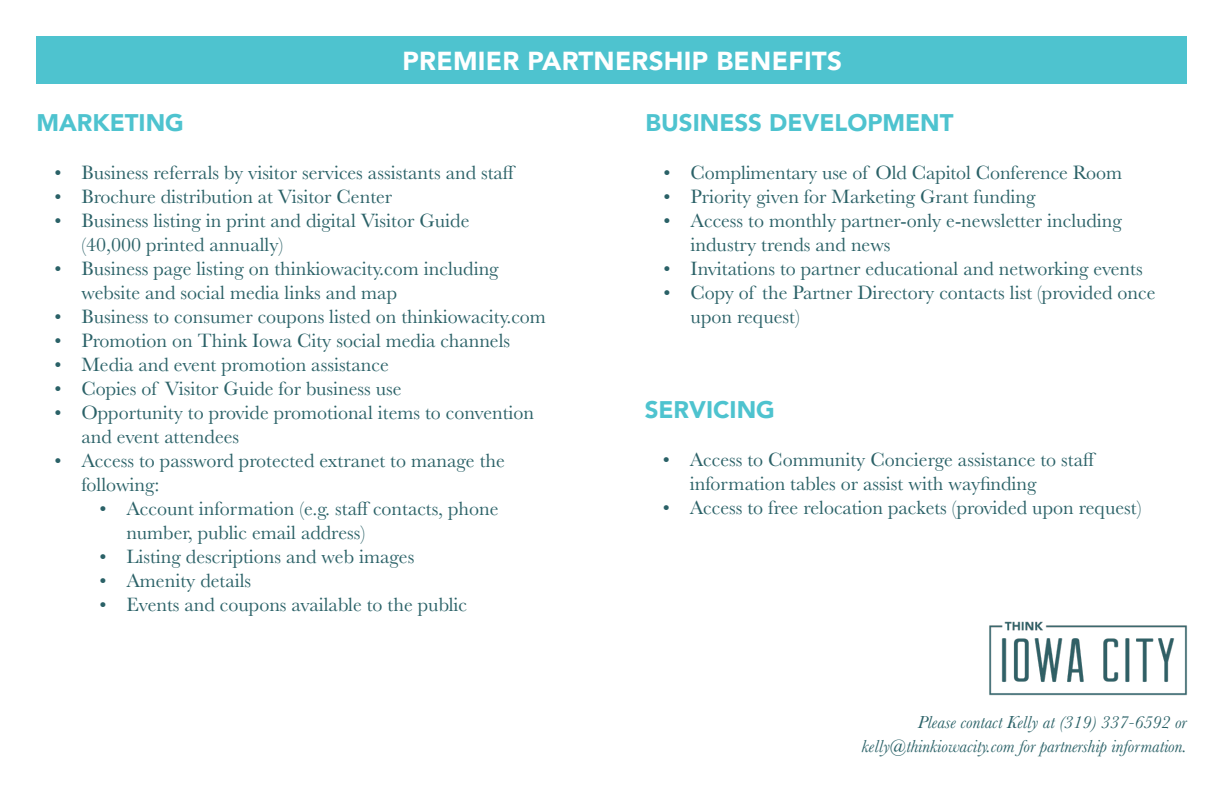
<style>
.page{position:relative;width:1224px;height:792px;background:#fff}
.page>*{position:absolute;margin:0;border:0;box-sizing:border-box;transform-origin:0 0}
.t1{font:900 26px "Avenir";letter-spacing:.01em;color:#fff}
.t2{font:900 24px "Avenir";color:#4ec3cf}
.t3{font:20px/24px "Baskerville";color:#2a6167}
.t4{font:italic 18px "Baskerville";color:#2a6167}
</style>
<div class="page">
<div style="left:36px;top:36px;width:1151px;height:48px;background:#4ec3cf"></div>
<img style="left:989px;top:621px;width:198px;height:75px">
<p class="t1" style="left:403px;top:39px;width:441px">PREMIER PARTNERSHIP BENEFITS</p>
<p class="t2" style="left:36px;top:102px;width:149px">MARKETING</p>
<p class="t3" style="left:54px;top:161px;width:463px">• Business referrals by visitor services assistants and staff</p>
<p class="t3" style="left:54px;top:185px;width:339px">• Brochure distribution at Visitor Center</p>
<p class="t3" style="left:54px;top:209px;width:417px">• Business listing in print and digital Visitor Guide</p>
<p class="t3" style="left:81px;top:233px;width:203px">(40,000 printed annually)</p>
<p class="t3" style="left:81px;top:257px;width:419px;text-indent:-27px">• Business page listing on thinkiowacity.com including website and social media links and map</p>
<p class="t3" style="left:54px;top:305px;width:493px">• Business to consumer coupons listed on thinkiowacity.com</p>
<p class="t3" style="left:54px;top:329px;width:457px">• Promotion on Think Iowa City social media channels</p>
<p class="t3" style="left:54px;top:353px;width:336px">• Media and event promotion assistance</p>
<p class="t3" style="left:54px;top:377px;width:349px">• Copies of Visitor Guide for business use</p>
<p class="t3" style="left:81px;top:401px;width:454px;text-indent:-27px">• Opportunity to provide promotional items to convention and event attendees</p>
<p class="t3" style="left:81px;top:449px;width:425px;text-indent:-27px">• Access to password protected extranet to manage the following:</p>
<p class="t3" style="left:126px;top:497px;width:374px;text-indent:-27px">• Account information (e.g. staff contacts, phone number, public email address)</p>
<p class="t3" style="left:99px;top:545px;width:316px">• Listing descriptions and web images</p>
<p class="t3" style="left:99px;top:569px;width:153px">• Amenity details</p>
<p class="t3" style="left:99px;top:593px;width:369px">• Events and coupons available to the public</p>
<p class="t2" style="left:646px;top:102px;width:309px">BUSINESS DEVELOPMENT</p>
<p class="t3" style="left:664px;top:161px;width:460px">• Complimentary use of Old Capitol Conference Room</p>
<p class="t3" style="left:664px;top:185px;width:373px">• Priority given for Marketing Grant funding</p>
<p class="t3" style="left:691px;top:209px;width:433px;text-indent:-27px">• Access to monthly partner-only e-newsletter including industry trends and news</p>
<p class="t3" style="left:664px;top:257px;width:481px">• Invitations to partner educational and networking events</p>
<p class="t3" style="left:691px;top:281px;width:466px;text-indent:-27px">• Copy of the Partner Directory contacts list (provided once upon request)</p>
<p class="t2" style="left:645px;top:389px;width:132px">SERVICING</p>
<p class="t3" style="left:690px;top:448px;width:408px;text-indent:-27px">• Access to Community Concierge assistance to staff information tables or assist with wayfinding</p>
<p class="t3" style="left:663px;top:496px;width:480px">• Access to free relocation packets (provided upon request)</p>
<p class="t4" style="left:918px;top:710px;width:271px">Please contact Kelly at (319) 337-6592 or</p>
<p class="t4" style="left:862px;top:734px;width:327px">kelly@thinkiowacity.com for partnership information.</p>
</div>
